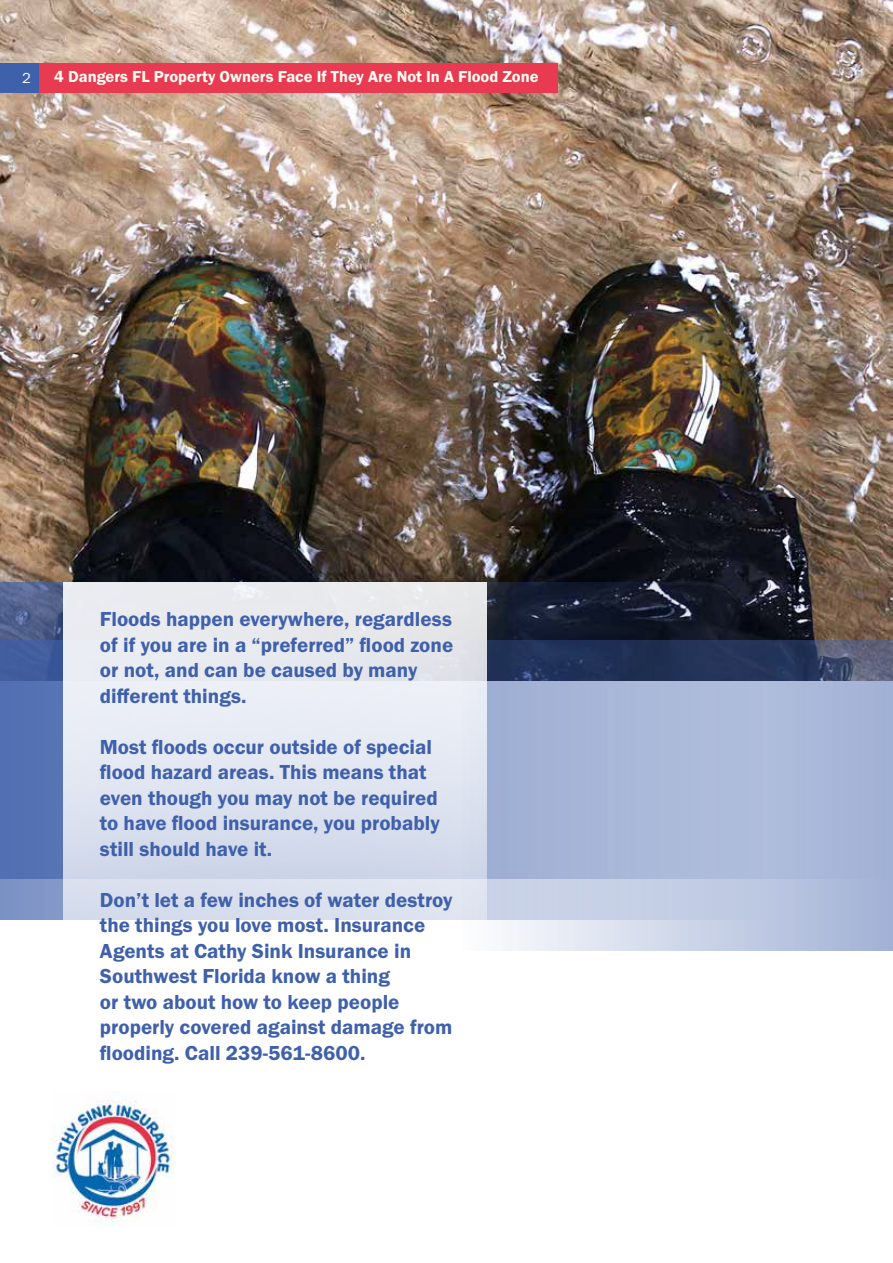
<style>
.page{position:relative;width:893px;height:1263px;background:#fff}
.page>*{position:absolute;margin:0;border:0;box-sizing:border-box;transform-origin:0 0}
.t1{font:21px/25.5px "Franklin Gothic URW Dem";color:#3f60aa}
.t2{font:16.5px "Franklin Gothic URW Dem";color:#fffef3}
.t3{font:15px "Franklin Gothic URW Boo";color:#fff}
</style>
<div class="page">
<img style="left:0;top:0;width:893px;height:640px">
<div style="left:0;top:64px;width:39px;height:29px;background:#3f60aa"></div>
<div style="left:39px;top:64px;width:519px;height:29px;background:#e83b52"></div>
<svg style="left:0;top:583px;width:764px;height:336px;background:#2e3750"></svg>
<svg style="left:0;top:640px;width:64px;height:238px;background:#526fb0"></svg>
<svg style="left:64px;top:583px;width:423px;height:337px;background:#e0e5ef"></svg>
<svg style="left:459px;top:640px;width:434px;height:310px;background:#a2afcd"></svg>
<img style="left:52px;top:1094px;width:122px;height:133px">
<p class="t3" style="left:22px;top:69px;width:10px">2</p>
<p class="t2" style="left:54px;top:67px;width:486px">4 Dangers FL Property Owners Face If They Are Not In A Flood Zone</p>
<p class="t1" style="left:100px;top:606px;width:355px">Floods happen everywhere, regardless of if you are in a “preferred” flood zone or not, and can be caused by many different things.</p>
<p class="t1" style="left:100px;top:734px;width:341px">Most floods occur outside of special flood hazard areas. This means that even though you may not be required to have flood insurance, you probably still should have it.</p>
<p class="t1" style="left:100px;top:887px;width:354px">Don’t let a few inches of water destroy the things you love most. Insurance Agents at Cathy Sink Insurance in Southwest Florida know a thing<br>or two about how to keep people properly covered against damage from flooding. Call 239-561-8600.</p>
</div>
